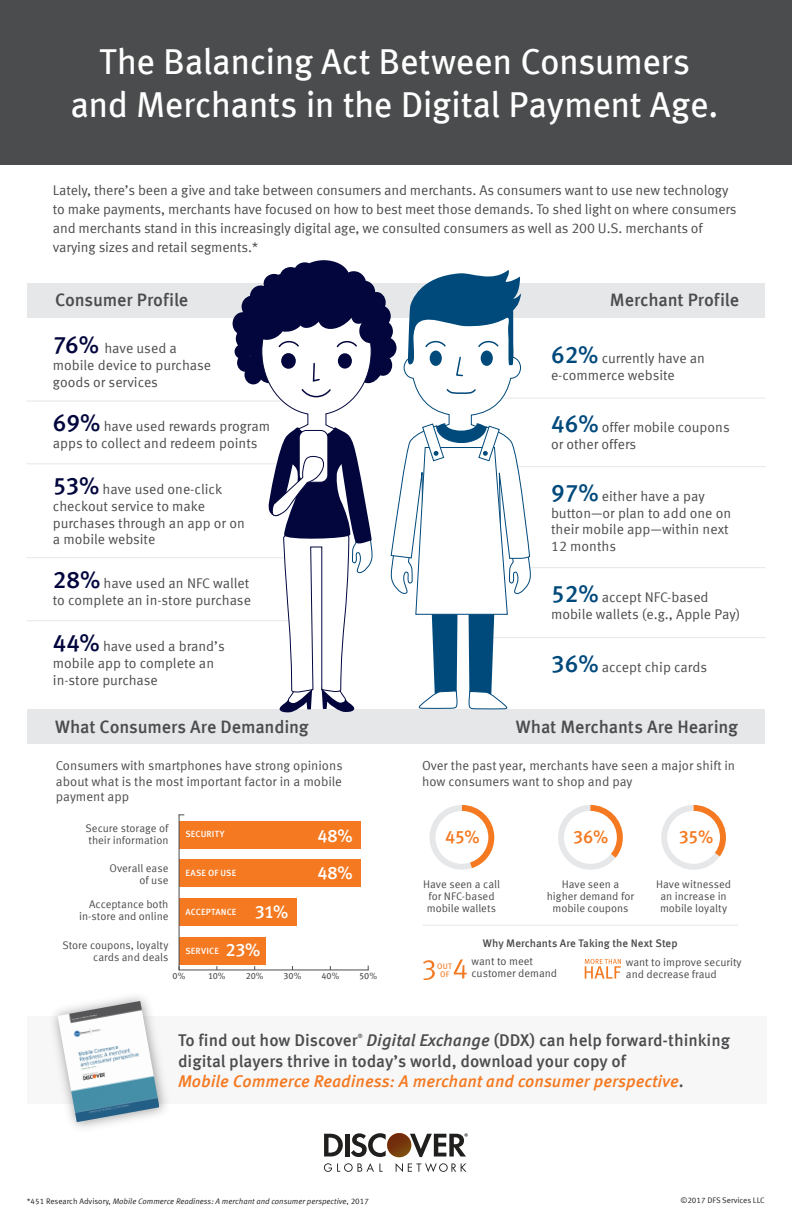
<style>
.page{position:relative;width:792px;height:1224px;background:#fff}
.page>*{position:absolute;margin:0;border:0;box-sizing:border-box;transform-origin:0 0}
.t1{font:36px/43.2px "Meta Offc Pro";letter-spacing:-.015em;color:#fff;text-align:center}
.t2{font:500 18px "Meta Offc Pro";letter-spacing:-.01em;color:#4b4c4d}
.t3{font:500 18px/37.9px "Meta Offc Pro";letter-spacing:-.015em;color:#fff}
.t4{font:500 18px "Meta Offc Pro";color:#f47921}
.t5{font:500 17px/20.4px "Meta Offc Pro";color:#4b4c4d}
.t6{font:14px/16.8px "Meta Offc Pro Norm";letter-spacing:-.01em;color:#4b4c4d}
.t7{font:13px/15.6px "Meta Offc Pro Norm";color:#4b4c4d;text-align:justify}
.t8{font:11px/12px "Meta Offc Pro Norm";letter-spacing:-.005em;color:#4b4c4d}
.t9{font:500 11px "Meta Offc Pro";color:#4b4c4d}
.t10{font:500 9px "Meta Offc Pro";letter-spacing:.01em;color:#fff}
.t11{font:9px "Meta Offc Pro";letter-spacing:-.01em;color:#4b4c4d}
.t12{font:8px "Meta Offc Pro Norm Ita";color:#231f20}
.t13{font:8px "Meta Offc Pro Norm";color:#231f20}
.t14{font:8px "Meta Offc Pro";color:#f47921}
.t15{font:500 5.8px "Meta Offc Pro";color:#4b4c4d}
.s1{font-family:"Meta Offc Pro";font-weight:500;font-size:24px;color:#02063d}
.s2{font-family:"Meta Offc Pro";font-weight:500;font-size:24px;color:#00497b}
.s3{font-style:italic}
.s4{font-style:italic;color:#f47921}
.s5{font-family:"Meta Offc Pro Norm"}
</style>
<div class="page">
<hr style="left:500px;top:398px;width:266px;height:1px;background:#e6e7e9">
<hr style="left:508px;top:466px;width:258px;height:1px;background:#e6e7e9">
<hr style="left:519px;top:567px;width:247px;height:1px;background:#e6e7e9">
<hr style="left:489px;top:637px;width:277px;height:1px;background:#e6e7e9">
<hr style="left:26px;top:620px;width:266px;height:1px;background:#e6e7e9">
<hr style="left:26px;top:557px;width:266px;height:1px;background:#e6e7e9">
<hr style="left:26px;top:464px;width:266px;height:1px;background:#e6e7e9">
<hr style="left:26px;top:401px;width:265px;height:1px;background:#e6e7e9">
<div style="left:27px;top:284px;width:738px;height:34px;background:#e6e7e9"></div>
<div style="left:0;top:0;width:792px;height:164px;background:#4b4c4d"></div>
<div style="left:27px;top:709px;width:738px;height:35px;background:#e6e7e9"></div>
<svg style="left:558px;top:805px;width:65px;height:65px"></svg>
<div style="left:564px;top:811px;width:53px;height:53px;background:#fff;border-radius:50%"></div>
<svg style="left:661px;top:805px;width:65px;height:65px"></svg>
<div style="left:667px;top:811px;width:53px;height:53px;background:#fff;border-radius:50%"></div>
<hr style="left:423px;top:925px;width:315px;height:1px;background:#e6e7e9">
<svg style="left:585px;top:959px;width:36px;height:20px"></svg>
<hr style="left:179px;top:969px;width:189px;height:1px;background:#4b4c4d">
<div style="left:179px;top:937px;width:87px;height:28px;background:#f47921"></div>
<div style="left:179px;top:898px;width:117px;height:28px;background:#f47921"></div>
<div style="left:179px;top:821px;width:182px;height:27px;background:#f47921"></div>
<div style="left:179px;top:859px;width:182px;height:28px;background:#f47921"></div>
<svg style="left:233px;top:260px;width:298px;height:912px"></svg>
<div style="left:27px;top:1016px;width:740px;height:88px;background:#f7f7f8"></div>
<img style="left:58px;top:1001px;width:101px;height:121px">
<hr style="left:179px;top:815px;width:1px;height:155px;background:#4b4c4d">
<h1 class="t1" style="left:71px;top:38px;width:650px">The Balancing Act Between Consumers and Merchants in the Digital Payment Age.</h1>
<p class="t6" style="left:53px;top:180px;width:685px;line-height:19px">Lately, there’s been a give and take between consumers and merchants. As consumers want to use new technology to make payments, merchants have focused on how to best meet those demands. To shed light on where consumers and merchants stand in this increasingly digital age, we consulted consumers as well as 200 U.S. merchants of varying sizes and retail segments.*</p>
<p class="t2" style="left:55px;top:286px;width:135px">Consumer Profile</p>
<p class="t2" style="left:610px;top:286px;width:131px">Merchant Profile</p>
<p class="t6" style="left:53px;top:339px;width:160px"><span class="s1">76%</span> have used a mobile device to purchase goods or services</p>
<p class="t6" style="left:53px;top:417px;width:219px"><span class="s1">69%</span> have used rewards program apps to collect and redeem points</p>
<p class="t6" style="left:53px;top:480px;width:193px"><span class="s1">53%</span> have used one-click checkout service to make purchases through an app or on a mobile website</p>
<p class="t6" style="left:53px;top:574px;width:200px"><span class="s1">28%</span> have used an NFC wallet to complete an in-store purchase</p>
<p class="t6" style="left:53px;top:637px;width:173px"><span class="s1">44%</span> have used a brand’s mobile app to complete an in-store purchase</p>
<p class="t2" style="left:55px;top:713px;width:255px">What Consumers Are Demanding</p>
<p class="t7" style="left:56px;top:757px;width:288px">Consumers with smartphones have strong opinions about what is the most important factor in a mobile payment app</p>
<p class="t6" style="left:551px;top:349px;width:156px"><span class="s2">62%</span> currently have an e-commerce website</p>
<p class="t6" style="left:551px;top:418px;width:180px"><span class="s2">46%</span> offer mobile coupons or other offers</p>
<p class="t6" style="left:551px;top:487px;width:182px"><span class="s2">97%</span> either have a pay button—or plan to add one on their mobile app—within next<br>12 months</p>
<p class="t6" style="left:551px;top:588px;width:191px"><span class="s2">52%</span> accept NFC-based mobile wallets (e.g., Apple Pay)</p>
<p class="t6" style="left:551px;top:658px;width:158px"><span class="s2">36%</span> accept chip cards</p>
<p class="t2" style="left:516px;top:713px;width:224px">What Merchants Are Hearing</p>
<p class="t7" style="left:422px;top:757px;width:315px;line-height:16px">Over the past year, merchants have seen a major shift in how consumers want to shop and pay</p>
<p class="t8" style="left:85px;top:822px;width:85px">Secure storage of their information</p>
<p class="t3" style="left:317px;top:815px;width:37px">48%<br>48%</p>
<p class="t4" style="left:445px;top:822px;width:36px">45%</p>
<p class="t4" style="left:573px;top:822px;width:37px">36%</p>
<p class="t4" style="left:679px;top:822px;width:36px">35%</p>
<p class="t10" style="left:185px;top:827px;width:41px">SECURITY</p>
<p class="t10" style="left:185px;top:866px;width:52px">EASE OF USE</p>
<p class="t10" style="left:185px;top:905px;width:53px">ACCEPTANCE</p>
<p class="t10" style="left:185px;top:944px;width:35px">SERVICE</p>
<p class="t8" style="left:109px;top:861px;width:61px;text-align:right">Overall ease of use</p>
<p class="t8" style="left:79px;top:898px;width:91px;text-align:right">Acceptance both in-store and online</p>
<p class="t8" style="left:62px;top:939px;width:108px;text-align:right">Store coupons, loyalty cards and deals</p>
<p class="t8" style="left:423px;top:877px;width:78px;text-align:center">Have seen a call for NFC-based mobile wallets</p>
<p class="t8" style="left:547px;top:877px;width:89px;text-align:center">Have seen a higher demand for mobile coupons</p>
<p class="t8" style="left:656px;top:877px;width:77px;text-align:center">Have witnessed an increase in mobile loyalty</p>
<p class="t3" style="left:225px;top:891px;width:64px;text-indent:29px">31%<br>23%</p>
<p class="t9" style="left:483px;top:934px;width:196px">Why Merchants Are Taking the Next Step</p>
<p class="t8" style="left:471px;top:955px;width:87px">want to meet customer demand</p>
<p class="t8" style="left:626px;top:955px;width:117px">want to improve security and decrease fraud</p>
<p class="t14" style="left:437px;top:960px;width:16px">OUT</p>
<p class="t11" style="left:173px;top:969px;width:14px">0%</p>
<p class="t11" style="left:208px;top:969px;width:19px">10%</p>
<p class="t11" style="left:246px;top:969px;width:19px">20%</p>
<p class="t11" style="left:284px;top:969px;width:19px">30%</p>
<p class="t11" style="left:321px;top:969px;width:20px">40%</p>
<p class="t11" style="left:359px;top:969px;width:19px">50%</p>
<p class="t14" style="left:440px;top:968px;width:11px">OF</p>
<p class="t5" style="left:178px;top:1029px;width:554px;text-indent:189px"><span class="s3">Digital Exchange</span> (DDX) can help forward-thinking digital players thrive in today’s world, download your copy of<br><span class="s4">Mobile Commerce Readiness: A merchant and consumer perspective</span>.</p>
<p class="t5" style="left:178px;top:1029px;width:181px">To find out how Discover</p>
<p class="t15" style="left:358px;top:1031px;width:6px">®</p>
<p class="t12" style="left:27px;top:1195px;width:344px"><span class="s5">*451 Research Advisory,</span> Mobile Commerce Readiness: A merchant and consumer perspective<span class="s5">, 2017</span></p>
<p class="t13" style="left:680px;top:1194px;width:86px">©2017 DFS Services LLC</p>
</div>
